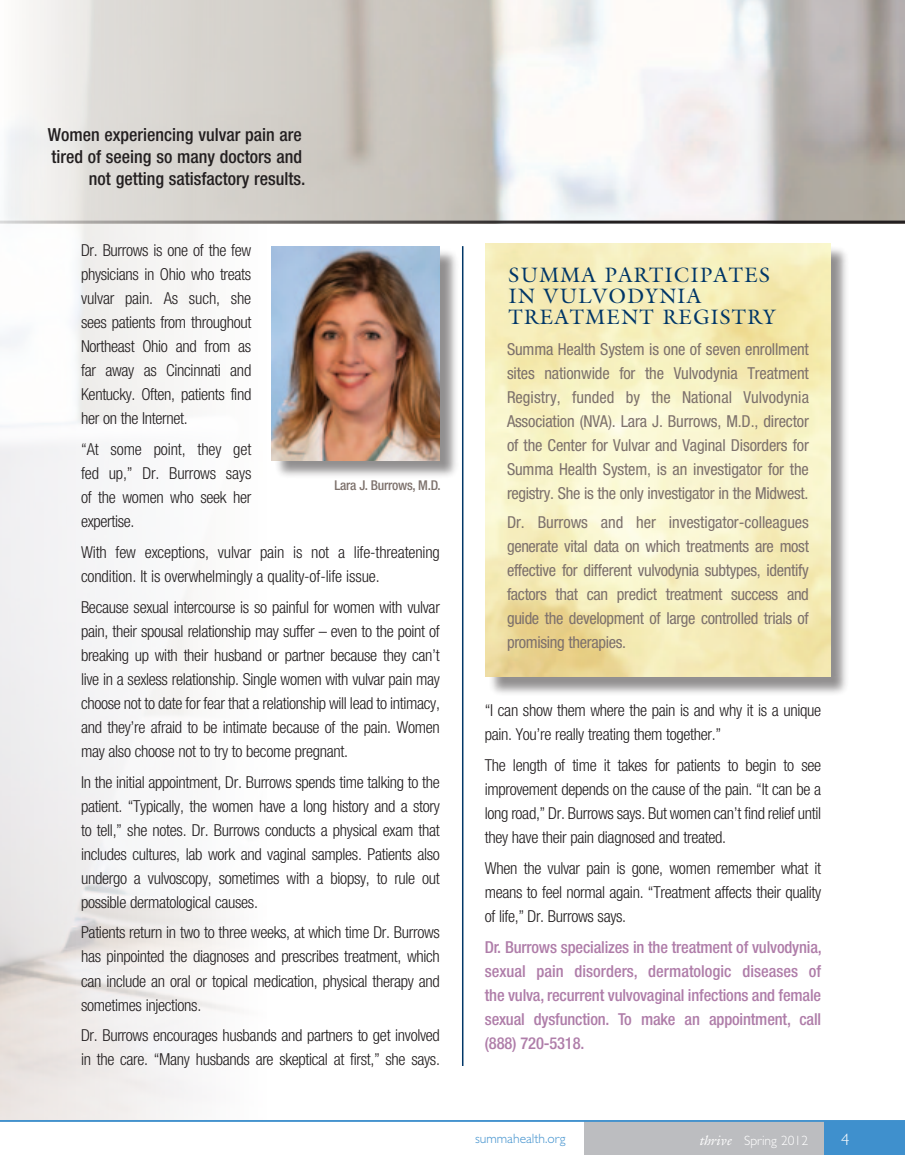
<style>
.page{position:relative;width:905px;height:1175px;background:#fff}
.page>*{position:absolute;margin:0;border:0;box-sizing:border-box;transform-origin:0 0}
.t1{font:21px/21px "Galliard";letter-spacing:.05em;color:#003667}
.t2{font:500 condensed 18px/21.6px "Helvetica Neue";color:#231f20;text-align:right}
.t3{font:300 condensed 16.5px/24px "Helvetica Neue";letter-spacing:-.02em;color:#231f20;text-align:justify}
.t4{font:condensed 16.5px/24px "Helvetica Neue";letter-spacing:-.02em;color:#7d716c;text-align:justify}
.t5{font:500 condensed 16.5px/24px "Helvetica Neue";letter-spacing:-.01em;color:#af7da9;text-align:justify}
.t6{font:300 16.5px "Gill Sans";color:#fff}
.t7{font:500 condensed 13.5px "Helvetica Neue";letter-spacing:-.02em;color:#7d716c}
.t8{font:300 13.5px "Gill Sans";color:#fff}
.t9{font:300 13.5px "Gill Sans";color:#3f90cd}
.s1{font-family:"Galliard";font-weight:400;font-style:italic}
</style>
<div class="page">
<div style="left:601px;top:1120px;width:303px;height:34px;background:#3f90cd"></div>
<div style="left:585px;top:1120px;width:239px;height:34px;background:#bcbdc0"></div>
<hr style="left:0;top:1120px;width:904px;height:1px;background:#3f90cd">
<hr style="left:462px;top:246px;width:1px;height:820px;background:#003667">
<div style="left:273px;top:248px;width:185px;height:230px;background:#231f20;opacity:.5"></div>
<img style="left:272px;top:246px;width:168px;height:214px">
<div style="left:487px;top:245px;width:361px;height:450px;background:#231f20;opacity:.5"></div>
<img style="left:486px;top:243px;width:344px;height:434px">
<img style="left:0;top:0;width:904px;height:221px">
<hr style="left:0;top:221px;width:904px;height:3px;background:#231f20">
<p class="t2" style="left:48px;top:124px;width:259px">Women experiencing vulvar pain are tired of seeing so many doctors and not getting satisfactory results.</p>
<p class="t3" style="left:81px;top:238px;width:172px">Dr. Burrows is one of the few physicians in Ohio who treats vulvar pain. As such, she sees patients from throughout Northeast Ohio and from as far away as Cincinnati and Kentucky. Often, patients find her on the Internet.</p>
<p class="t3" style="left:81px;top:437px;width:172px">“At some point, they get fed up,” Dr. Burrows says of the women who seek her expertise.</p>
<p class="t3" style="left:81px;top:540px;width:360px">With few exceptions, vulvar pain is not a life-threatening condition. It is overwhelmingly a quality-of-life issue.</p>
<p class="t3" style="left:81px;top:595px;width:360px">Because sexual intercourse is so painful for women with vulvar pain, their spousal relationship may suffer – even to the point of breaking up with their husband or partner because they can’t live in a sexless relationship. Single women with vulvar pain may choose not to date for fear that a relationship will lead to intimacy, and they’re afraid to be intimate because of the pain. Women may also choose not to try to become pregnant.</p>
<p class="t3" style="left:81px;top:769px;width:360px">In the initial appointment, Dr. Burrows spends time talking to the patient. “Typically, the women have a long history and a story to tell,” she notes. Dr. Burrows conducts a physical exam that includes cultures, lab work and vaginal samples. Patients also undergo a vulvoscopy, sometimes with a biopsy, to rule out possible dermatological causes.</p>
<p class="t3" style="left:81px;top:920px;width:360px">Patients return in two to three weeks, at which time Dr. Burrows has pinpointed the diagnoses and prescribes treatment, which can include an oral or topical medication, physical therapy and sometimes injections.</p>
<p class="t3" style="left:81px;top:1023px;width:360px">Dr. Burrows encourages husbands and partners to get involved in the care. “Many husbands are skeptical at first,” she says.</p>
<p class="t7" style="left:334px;top:477px;width:108px">Lara J. Burrows, M.D.</p>
<p class="t1" style="left:508px;top:264px;width:269px">SUMMA PARTICIPATES<br>IN VULVODYNIA<br>TREATMENT REGISTRY</p>
<p class="t4" style="left:507px;top:337px;width:303px">Summa Health System is one of seven enrollment sites nationwide for the Vulvodynia Treatment Registry, funded by the National Vulvodynia Association (NVA). Lara J. Burrows, M.D., director of the Center for Vulvar and Vaginal Disorders for Summa Health System, is an investigator for the registry. She is the only investigator in the Midwest.</p>
<p class="t4" style="left:507px;top:510px;width:303px">Dr. Burrows and her investigator-colleagues generate vital data on which treatments are most effective for different vulvodynia subtypes, identify factors that can predict treatment success and guide the development of large controlled trials of promising therapies.</p>
<p class="t3" style="left:485px;top:698px;width:338px">“I can show them where the pain is and why it is a unique pain. You’re really treating them together.”</p>
<p class="t3" style="left:485px;top:753px;width:338px">The length of time it takes for patients to begin to see improvement depends on the cause of the pain. “It can be a long road,” Dr. Burrows says. But women can’t find relief until they have their pain diagnosed and treated.</p>
<p class="t3" style="left:485px;top:856px;width:338px">When the vulvar pain is gone, women remember what it means to feel normal again. “Treatment affects their quality of life,” Dr. Burrows says.</p>
<p class="t5" style="left:485px;top:934px;width:338px">Dr. Burrows specializes in the treatment of vulvodynia, sexual pain disorders, dermatologic diseases of the vulva, recurrent vulvovaginal infections and female sexual dysfunction. To make an appointment, call (888) 720-5318.</p>
<p class="t9" style="left:475px;top:1131px;width:92px">summahealth.org</p>
<p class="t8" style="left:699px;top:1133px;width:110px"><span class="s1">thrive</span> Spring 2012</p>
<p class="t6" style="left:841px;top:1130px;width:10px">4</p>
</div>
